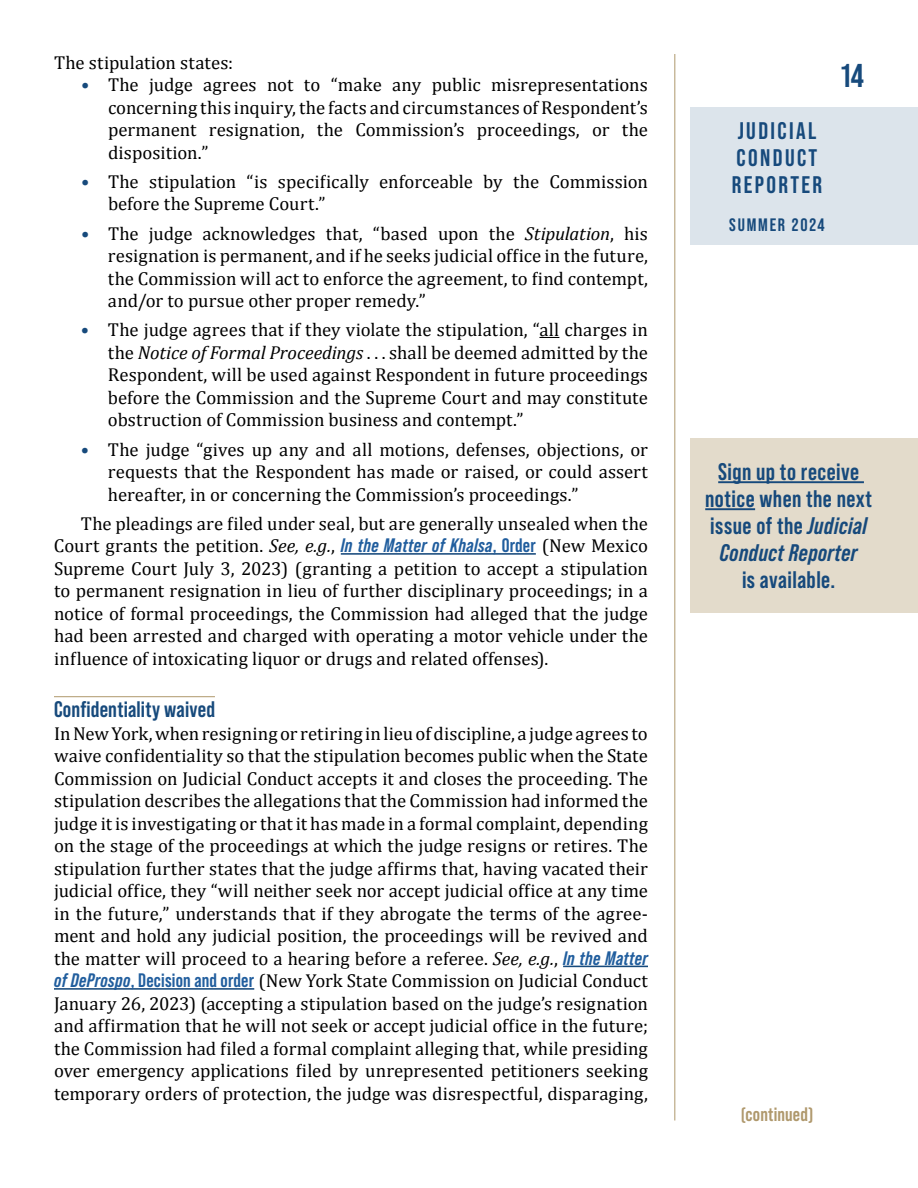
<style>
.page{position:relative;width:918px;height:1188px;background:#fff}
.page>*{position:absolute;margin:0;border:0;box-sizing:border-box;transform-origin:0 0}
.t1{font:700 33px "Bebas Neue Pro";color:#174a7c}
.t2{font:700 24px/27px "Bebas Neue Pro";letter-spacing:.02em;color:#174a7c;text-align:center}
.t3{font:700 24px/27px "Bebas Neue Pro";letter-spacing:.1em;color:#174a7c}
.t4{font:700 22.5px "Bebas Neue Pro";letter-spacing:.01em;color:#174a7c}
.t5{font:700 19.5px "Bebas Neue Pro";letter-spacing:.01em;color:#af986c}
.t6{font:18.75px/22.5px "Cambria";letter-spacing:.005em;color:#000;text-align:justify}
.t7{font:700 18px "Bebas Neue Pro";letter-spacing:.1em;color:#174a7c}
.s1{color:#174a7c}
.s2{font-style:italic}
.s3{font-family:"Bebas Neue Pro";font-weight:700;font-style:italic;font-size:19.5px;color:#215e9e}
.s4{font-family:"Bebas Neue Pro";font-weight:700;font-size:19.5px;color:#215e9e}
</style>
<div class="page">
<div style="left:690px;top:107px;width:228px;height:138px;background:#dce4eb"></div>
<hr style="left:675px;top:54px;width:1px;height:1066px;background:#af986c">
<svg style="left:539px;top:337px;width:20px;height:1px"></svg>
<hr style="left:341px;top:553px;width:195px;height:2px;background:#174a7c">
<hr style="left:54px;top:696px;width:161px;height:1px;background:#af986c">
<hr style="left:563px;top:966px;width:85px;height:1px;background:#174a7c">
<hr style="left:54px;top:988px;width:200px;height:2px;background:#174a7c">
<div style="left:690px;top:438px;width:228px;height:175px;background:#e3dbcb"></div>
<hr style="left:718px;top:481px;width:146px;height:2px;background:#174a7c">
<hr style="left:705px;top:508px;width:50px;height:2px;background:#174a7c">
<p class="t6" style="left:54px;top:51px;width:181px">The stipulation states:</p>
<p class="t6" style="left:108px;top:73px;width:542px;text-indent:-27px"><span class="s1">•</span> The judge agrees not to “make any public misrepresentations concerning this inquiry, the facts and circumstances of Respondent’s permanent resignation, the Commission’s proceedings, or the disposition.”</p>
<p class="t6" style="left:108px;top:170px;width:542px;text-indent:-27px"><span class="s1">•</span> The stipulation “is specifically enforceable by the Commission before the Supreme Court.”</p>
<p class="t6" style="left:108px;top:222px;width:542px;text-indent:-27px"><span class="s1">•</span> The judge acknowledges that, “based upon the <span class="s2">Stipulation</span>, his resignation is permanent, and if he seeks judicial office in the future, the Commission will act to enforce the agreement, to find contempt, and/or to pursue other proper remedy.”</p>
<p class="t6" style="left:108px;top:319px;width:542px;text-indent:-27px"><span class="s1">•</span> The judge agrees that if they violate the stipulation, “all charges in the <span class="s2">Notice of Formal Proceedings</span> . . . shall be deemed admitted by the Respondent, will be used against Respondent in future proceedings before the Commission and the Supreme Court and may constitute obstruction of Commission business and contempt.”</p>
<p class="t6" style="left:108px;top:438px;width:542px;text-indent:-27px"><span class="s1">•</span> The judge “gives up any and all motions, defenses, objections, or requests that the Respondent has made or raised, or could assert hereafter, in or concerning the Commission’s proceedings.”</p>
<p class="t6" style="left:54px;top:512px;width:596px;text-indent:27px">The pleadings are filed under seal, but are generally unsealed when the Court grants the petition. <span class="s2">See, e.g.</span>, <span class="s3">In the Matter of Khalsa</span><span class="s4">, Order</span> (New Mexico Supreme Court July 3, 2023) (granting a petition to accept a stipulation to permanent resignation in lieu of further disciplinary proceedings; in a notice of formal proceedings, the Commission had alleged that the judge had been arrested and charged with operating a motor vehicle under the influence of intoxicating liquor or drugs and related offenses).</p>
<p class="t4" style="left:54px;top:697px;width:163px">Confidentiality waived</p>
<p class="t6" style="left:54px;top:722px;width:596px">In New York, when resigning or retiring in lieu of discipline, a judge agrees to waive confidentiality so that the stipulation becomes public when the State Commission on Judicial Conduct accepts it and closes the proceeding. The stipulation describes the allegations that the Commission had informed the judge it is investigating or that it has made in a formal complaint, depending on the stage of the proceedings at which the judge resigns or retires. The stipulation further states that the judge affirms that, having vacated their judicial office, they “will neither seek nor accept judicial office at any time in the future,” understands that if they abrogate the terms of the agree&shy;ment and hold any judicial position, the proceedings will be revived and the matter will proceed to a hearing before a referee. <span class="s2">See, e.g.</span>, <span class="s3">In the Matter of DeProspo</span><span class="s4">, Decision and order</span> (New York State Commission on Judicial Conduct January 26, 2023) (accepting a stipulation based on the judge’s resignation and affirmation that he will not seek or accept judicial office in the future; the Commission had filed a formal complaint alleging that, while presiding over emergency applications filed by unrepresented petitioners seeking temporary orders of protection, the judge was disrespectful, disparaging,</p>
<p class="t3" style="left:732px;top:117px;width:92px">JUDICIAL<br>CONDUCT<br>REPORTER</p>
<p class="t7" style="left:729px;top:214px;width:97px">SUMMER 2024</p>
<h1 class="t1" style="left:841px;top:57px;width:24px">14</h1>
<p class="t2" style="left:705px;top:458px;width:168px">Sign up to receive notice when the next issue of the <span class="s2">Judicial<br>Conduct Reporter</span></p>
<p class="t2" style="left:742px;top:566px;width:95px">is available.</p>
<p class="t5" style="left:741px;top:1103px;width:74px">(continued)</p>
</div>
